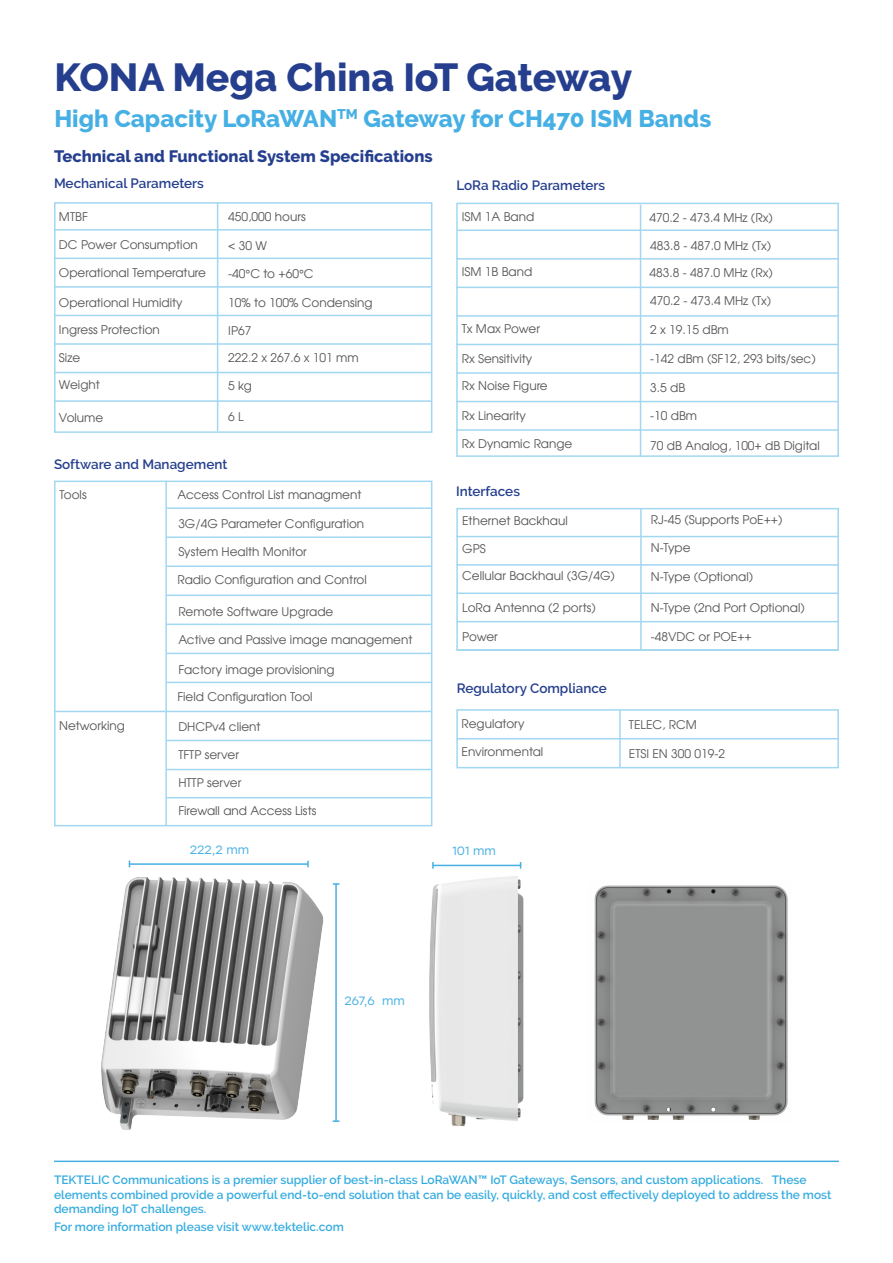
<style>
.page{position:relative;width:893px;height:1263px;background:#fff}
.page>*{position:absolute;margin:0;border:0;box-sizing:border-box;transform-origin:0 0}
.t1{font:800 39px "Raleway";color:#253f8e}
.t2{font:800 24px "Raleway";color:#46b0e4}
.t3{font:800 16.5px "Raleway";color:#253f8e}
.Paragraph_Style_8{font:600 13.5px "Raleway";color:#253f8e}
.Paragraph_Style_7{font:600 13.5px "Raleway";color:#253f8e}
.Paragraph_Style_5{font:12px "Evolventa";color:#575757}
.t4{font:600 12px/14.4px "Raleway";color:#35acdf}
.t5{font:12px "Stolzl";color:#46b0e4}
</style>
<div class="page">
<hr style="left:54px;top:1160px;width:785px;height:2px;background:#46b0e4">
<img style="left:594px;top:885px;width:194px;height:235px">
<img style="left:429px;top:868px;width:95px;height:258px">
<hr style="left:433px;top:865px;width:88px;height:1px;background:#46b0e4">
<svg style="left:432px;top:862px;width:2px;height:7px"></svg>
<img style="left:101px;top:860px;width:232px;height:270px">
<hr style="left:130px;top:863px;width:178px;height:2px;background:#46b0e4">
<hr style="left:335px;top:884px;width:2px;height:237px;background:#46b0e4">
<svg style="left:333px;top:1120px;width:6px;height:2px"></svg>
<div style="left:54px;top:202px;width:378px;height:231px;border:2px solid #a2d7f1"></div>
<hr style="left:217px;top:203px;width:1px;height:228px;background:#a2d7f1">
<hr style="left:54px;top:229px;width:378px;height:2px;background:#a2d7f1">
<hr style="left:54px;top:258px;width:378px;height:1px;background:#a2d7f1">
<hr style="left:54px;top:286px;width:378px;height:2px;background:#a2d7f1">
<hr style="left:54px;top:315px;width:378px;height:1px;background:#a2d7f1">
<hr style="left:54px;top:343px;width:378px;height:2px;background:#a2d7f1">
<hr style="left:54px;top:372px;width:378px;height:1px;background:#a2d7f1">
<hr style="left:54px;top:400px;width:378px;height:2px;background:#a2d7f1">
<div style="left:456px;top:709px;width:383px;height:59px;border:2px solid #a2d7f1"></div>
<hr style="left:619px;top:710px;width:2px;height:58px;background:#a2d7f1">
<hr style="left:456px;top:738px;width:383px;height:1px;background:#a2d7f1">
<div style="left:456px;top:508px;width:383px;height:143px;border:2px solid #a2d7f1"></div>
<hr style="left:640px;top:508px;width:2px;height:142px;background:#a2d7f1">
<hr style="left:456px;top:536px;width:383px;height:1px;background:#a2d7f1">
<hr style="left:456px;top:564px;width:383px;height:2px;background:#a2d7f1">
<hr style="left:456px;top:592px;width:383px;height:2px;background:#a2d7f1">
<hr style="left:456px;top:621px;width:383px;height:1px;background:#a2d7f1">
<hr style="left:456px;top:649px;width:383px;height:2px;background:#a2d7f1">
<div style="left:456px;top:203px;width:383px;height:254px;border:2px solid #a2d7f1"></div>
<hr style="left:640px;top:205px;width:1px;height:252px;background:#a2d7f1">
<hr style="left:457px;top:230px;width:381px;height:1px;background:#a2d7f1">
<hr style="left:456px;top:258px;width:382px;height:2px;background:#a2d7f1">
<hr style="left:456px;top:287px;width:382px;height:1px;background:#a2d7f1">
<hr style="left:456px;top:315px;width:382px;height:2px;background:#a2d7f1">
<hr style="left:456px;top:344px;width:382px;height:1px;background:#a2d7f1">
<hr style="left:456px;top:372px;width:382px;height:2px;background:#a2d7f1">
<hr style="left:456px;top:401px;width:382px;height:1px;background:#a2d7f1">
<div style="left:54px;top:481px;width:378px;height:345px;border:2px solid #a2d7f1"></div>
<hr style="left:165px;top:481px;width:2px;height:345px;background:#a2d7f1">
<hr style="left:167px;top:507px;width:265px;height:2px;background:#a2d7f1">
<hr style="left:167px;top:536px;width:265px;height:2px;background:#a2d7f1">
<hr style="left:167px;top:565px;width:265px;height:2px;background:#a2d7f1">
<hr style="left:167px;top:594px;width:265px;height:2px;background:#a2d7f1">
<hr style="left:167px;top:624px;width:265px;height:1px;background:#a2d7f1">
<hr style="left:167px;top:653px;width:265px;height:1px;background:#a2d7f1">
<hr style="left:167px;top:682px;width:265px;height:1px;background:#a2d7f1">
<hr style="left:54px;top:711px;width:378px;height:1px;background:#a2d7f1">
<hr style="left:167px;top:740px;width:265px;height:1px;background:#a2d7f1">
<hr style="left:167px;top:769px;width:265px;height:1px;background:#a2d7f1">
<hr style="left:167px;top:797px;width:265px;height:1px;background:#a2d7f1">
<hr style="left:456px;top:429px;width:382px;height:2px;background:#a2d7f1">
<p class="t1" style="left:54px;top:55px;width:579px">KONA Mega China IoT Gateway</p>
<p class="t2" style="left:54px;top:105px;width:658px">High Capacity LoRaWAN<sup>TM</sup> Gateway for CH470 ISM Bands</p>
<p class="t3" style="left:54px;top:146px;width:380px">Technical and Functional System Specifications</p>
<p class="Paragraph_Style_7" style="left:54px;top:176px;width:151px">Mechanical Parameters</p>
<p class="Paragraph_Style_7" style="left:456px;top:177px;width:150px">LoRa Radio Parameters</p>
<p class="Paragraph_Style_5" style="left:59px;top:209px;width:30px">MTBF</p>
<p class="Paragraph_Style_5" style="left:462px;top:209px;width:74px">ISM 1A Band</p>
<p class="Paragraph_Style_5" style="left:228px;top:209px;width:79px">450,000 hours</p>
<p class="Paragraph_Style_5" style="left:649px;top:210px;width:125px">470.2 - 473.4 MHz (Rx)</p>
<p class="Paragraph_Style_5" style="left:59px;top:237px;width:140px">DC Power Consumption</p>
<p class="Paragraph_Style_5" style="left:228px;top:238px;width:40px">&lt; 30 W</p>
<p class="Paragraph_Style_5" style="left:650px;top:238px;width:123px">483.8 - 487.0 MHz (Tx)</p>
<p class="Paragraph_Style_5" style="left:59px;top:265px;width:149px">Operational Temperature</p>
<p class="Paragraph_Style_5" style="left:462px;top:264px;width:72px">ISM 1B Band</p>
<p class="Paragraph_Style_5" style="left:228px;top:266px;width:87px">-40°C to +60°C</p>
<p class="Paragraph_Style_5" style="left:649px;top:265px;width:125px">483.8 - 487.0 MHz (Rx)</p>
<p class="Paragraph_Style_5" style="left:59px;top:295px;width:125px">Operational Humidity</p>
<p class="Paragraph_Style_5" style="left:228px;top:295px;width:146px">10% to 100% Condensing</p>
<p class="Paragraph_Style_5" style="left:650px;top:294px;width:123px">470.2 - 473.4 MHz (Tx)</p>
<p class="Paragraph_Style_5" style="left:59px;top:322px;width:102px">Ingress Protection</p>
<p class="Paragraph_Style_5" style="left:462px;top:321px;width:80px">Tx Max Power</p>
<p class="Paragraph_Style_5" style="left:228px;top:323px;width:25px">IP67</p>
<p class="Paragraph_Style_5" style="left:650px;top:322px;width:80px">2 x 19.15 dBm</p>
<p class="Paragraph_Style_5" style="left:59px;top:350px;width:23px">Size</p>
<p class="Paragraph_Style_5" style="left:462px;top:351px;width:72px">Rx Sensitivity</p>
<p class="Paragraph_Style_5" style="left:228px;top:350px;width:132px">222.2 x 267.6 x 101 mm</p>
<p class="Paragraph_Style_5" style="left:650px;top:351px;width:167px">-142 dBm (SF12, 293 bits/sec)</p>
<p class="Paragraph_Style_5" style="left:59px;top:378px;width:42px">Weight</p>
<p class="Paragraph_Style_5" style="left:462px;top:379px;width:87px">Rx Noise Figure</p>
<p class="Paragraph_Style_5" style="left:228px;top:379px;width:25px">5 kg</p>
<p class="Paragraph_Style_5" style="left:650px;top:380px;width:37px">3.5 dB</p>
<p class="Paragraph_Style_5" style="left:228px;top:410px;width:17px">6 L</p>
<p class="Paragraph_Style_5" style="left:650px;top:438px;width:171px">70 dB Analog, 100+ dB Digital</p>
<p class="Paragraph_Style_5" style="left:59px;top:410px;width:46px">Volume</p>
<p class="Paragraph_Style_5" style="left:462px;top:408px;width:66px">Rx Linearity</p>
<p class="Paragraph_Style_5" style="left:650px;top:408px;width:48px">-10 dBm</p>
<p class="Paragraph_Style_5" style="left:462px;top:437px;width:112px">Rx Dynamic Range</p>
<p class="Paragraph_Style_8" style="left:54px;top:456px;width:175px">Software and Management</p>
<p class="Paragraph_Style_5" style="left:59px;top:487px;width:29px">Tools</p>
<p class="Paragraph_Style_5" style="left:59px;top:719px;width:67px">Networking</p>
<p class="Paragraph_Style_5" style="left:177px;top:487px;width:185px">Access Control List managment</p>
<p class="Paragraph_Style_5" style="left:178px;top:516px;width:187px">3G/4G Parameter Configuration</p>
<p class="Paragraph_Style_5" style="left:178px;top:544px;width:130px">System Health Monitor</p>
<p class="Paragraph_Style_5" style="left:177px;top:573px;width:191px">Radio Configuration and Control</p>
<p class="Paragraph_Style_5" style="left:178px;top:604px;width:157px">Remote Software Upgrade</p>
<p class="Paragraph_Style_5" style="left:178px;top:632px;width:236px">Active and Passive image management</p>
<p class="Paragraph_Style_5" style="left:178px;top:662px;width:158px">Factory image provisioning</p>
<p class="Paragraph_Style_5" style="left:177px;top:690px;width:137px">Field Configuration Tool</p>
<p class="Paragraph_Style_5" style="left:178px;top:719px;width:84px">DHCPv4 client</p>
<p class="Paragraph_Style_5" style="left:178px;top:747px;width:62px">TFTP server</p>
<p class="Paragraph_Style_5" style="left:178px;top:775px;width:65px">HTTP server</p>
<p class="Paragraph_Style_5" style="left:178px;top:804px;width:140px">Firewall and Access Lists</p>
<p class="Paragraph_Style_8" style="left:456px;top:483px;width:66px">Interfaces</p>
<p class="Paragraph_Style_5" style="left:462px;top:513px;width:107px">Ethernet Backhaul</p>
<p class="Paragraph_Style_5" style="left:462px;top:541px;width:25px">GPS</p>
<p class="Paragraph_Style_5" style="left:462px;top:568px;width:154px">Cellular Backhaul (3G/4G)</p>
<p class="Paragraph_Style_5" style="left:462px;top:600px;width:135px">LoRa Antenna (2 ports)</p>
<p class="Paragraph_Style_5" style="left:462px;top:629px;width:37px">Power</p>
<p class="Paragraph_Style_8" style="left:457px;top:681px;width:152px">Regulatory Compliance</p>
<p class="Paragraph_Style_5" style="left:651px;top:512px;width:133px">RJ-45 (Supports PoE++)</p>
<p class="Paragraph_Style_5" style="left:651px;top:540px;width:41px">N-Type</p>
<p class="Paragraph_Style_5" style="left:651px;top:569px;width:104px">N-Type (Optional)</p>
<p class="Paragraph_Style_5" style="left:651px;top:601px;width:156px">N-Type (2nd Port Optional)</p>
<p class="Paragraph_Style_5" style="left:651px;top:629px;width:103px">-48VDC or POE++</p>
<p class="Paragraph_Style_5" style="left:462px;top:717px;width:65px">Regulatory</p>
<p class="Paragraph_Style_5" style="left:629px;top:717px;width:70px">TELEC, RCM</p>
<p class="Paragraph_Style_5" style="left:629px;top:746px;width:98px">ETSI EN 300 019-2</p>
<p class="Paragraph_Style_5" style="left:462px;top:745px;width:83px">Environmental</p>
<p class="t5" style="left:190px;top:841px;width:61px">222,2 mm</p>
<p class="t5" style="left:452px;top:842px;width:45px">101 mm</p>
<p class="t5" style="left:344px;top:992px;width:62px">267,6 mm</p>
<p class="t4" style="left:54px;top:1173px;width:779px">TEKTELIC Communications is a premier supplier of best-in-class LoRaWAN™ IoT Gateways, Sensors, and custom applications. These elements combined provide a powerful end-to-end solution that can be easily, quickly, and cost effectively deployed to address the most demanding IoT challenges.</p>
<p class="t4" style="left:54px;top:1219px;width:291px">For more information please visit www.tektelic.com</p>
</div>
